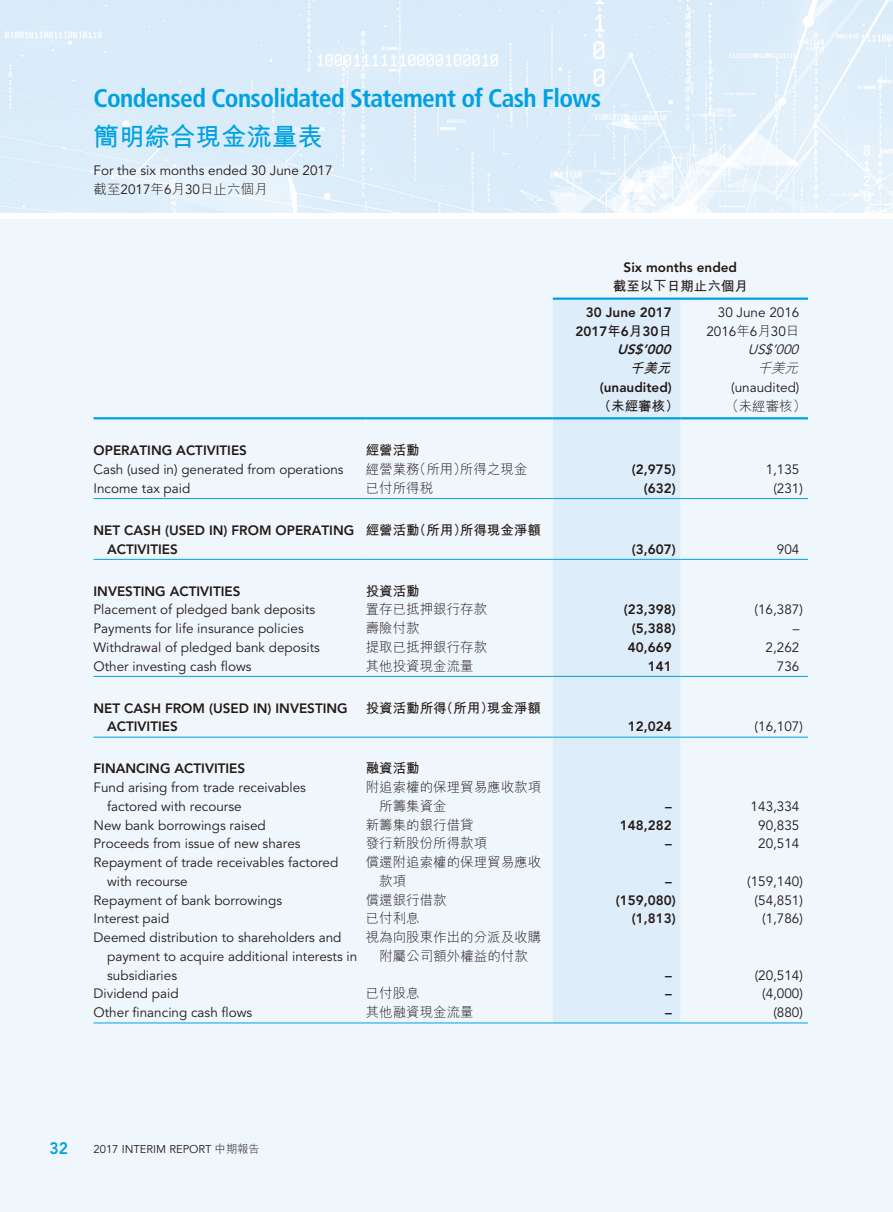
<style>
.page{position:relative;width:893px;height:1212px;background:#fff}
.page>*{position:absolute;margin:0;border:0;box-sizing:border-box;transform-origin:0 0}
.t1{font:700 condensed 25.5px "Frutiger LT Std";letter-spacing:-.025em;color:#00a1e0}
.t2{font:700 25.5px "M Hei HK";color:#00a1e0}
.t3{font:800 16.5px "Avenir LT Std";color:#00a1e0;scale:.95 1}
.t4{font:13.5px/18.8px "Avenir LT Std";color:#231916}
.t5{font:800 13.5px/18.8px "Avenir LT Std";color:#231916}
.t6{font:300 13.5px/18.8px "M Hei HK";color:#231916}
.t7{font:700 13.5px "M Hei HK";color:#231916}
.t8{font:italic 800 13.5px "Avenir LT Std";color:#231916}
.t9{font:italic 13.5px "Avenir LT Std";color:#231916}
.t10{font:italic 700 13.5px "M Hei HK";color:#231916}
.t11{font:italic 300 13.5px "M Hei HK";color:#231916}
.t12{font:11.25px "Avenir LT Std";color:#231916}
.s1{font-family:"Avenir LT Std";font-weight:400}
.s2{font-family:"M Hei HK";font-weight:700}
.s3{font-family:"M Hei HK";font-weight:300}
</style>
<div class="page">
<div style="left:0;top:219px;width:893px;height:993px;background:#eff7fd"></div>
<img style="left:0;top:0;width:893px;height:213px">
<div style="left:553px;top:300px;width:127px;height:722px;background:#ddedfa"></div>
<hr style="left:553px;top:297px;width:255px;height:3px;background:#00a1e0">
<hr style="left:94px;top:417px;width:272px;height:2px;background:#00a1e0">
<hr style="left:366px;top:417px;width:187px;height:2px;background:#00a1e0">
<hr style="left:553px;top:417px;width:127px;height:2px;background:#00a1e0">
<hr style="left:680px;top:417px;width:128px;height:2px;background:#00a1e0">
<hr style="left:94px;top:498px;width:272px;height:1px;background:#00a1e0">
<hr style="left:366px;top:498px;width:187px;height:1px;background:#00a1e0">
<hr style="left:553px;top:498px;width:127px;height:1px;background:#00a1e0">
<hr style="left:680px;top:498px;width:128px;height:1px;background:#00a1e0">
<hr style="left:94px;top:559px;width:272px;height:1px;background:#00a1e0">
<hr style="left:366px;top:559px;width:187px;height:1px;background:#00a1e0">
<hr style="left:553px;top:559px;width:127px;height:1px;background:#00a1e0">
<hr style="left:680px;top:559px;width:128px;height:1px;background:#00a1e0">
<hr style="left:94px;top:676px;width:272px;height:1px;background:#00a1e0">
<hr style="left:366px;top:676px;width:187px;height:1px;background:#00a1e0">
<hr style="left:553px;top:676px;width:127px;height:1px;background:#00a1e0">
<hr style="left:680px;top:676px;width:128px;height:1px;background:#00a1e0">
<hr style="left:94px;top:737px;width:272px;height:1px;background:#00a1e0">
<hr style="left:366px;top:737px;width:187px;height:1px;background:#00a1e0">
<hr style="left:553px;top:737px;width:127px;height:1px;background:#00a1e0">
<hr style="left:680px;top:737px;width:128px;height:1px;background:#00a1e0">
<hr style="left:94px;top:1022px;width:272px;height:1px;background:#00a1e0">
<hr style="left:366px;top:1022px;width:187px;height:1px;background:#00a1e0">
<hr style="left:553px;top:1022px;width:127px;height:1px;background:#00a1e0">
<hr style="left:680px;top:1022px;width:128px;height:1px;background:#00a1e0">
<h1 class="t1" style="left:94px;top:83px;width:509px">Condensed Consolidated Statement of Cash Flows</h1>
<h1 class="t2" style="left:94px;top:118px;width:231px">簡明綜合現金流量表</h1>
<p class="t4" style="left:94px;top:161px;width:241px">For the six months ended 30 June 2017</p>
<p class="t6" style="left:94px;top:180px;width:176px">截至<span class="s1">2017</span>年<span class="s1">6</span>月<span class="s1">30</span>日止六個月</p>
<p class="t5" style="left:624px;top:258px;width:115px">Six months ended</p>
<p class="t7" style="left:613px;top:276px;width:136px">截至以下日期止六個月</p>
<p class="t5" style="left:586px;top:303px;width:87px">30 June 2017</p>
<p class="t4" style="left:718px;top:303px;width:83px">30 June 2016</p>
<p class="t5" style="left:575px;top:322px;width:98px">2017<span class="s2">年</span>6<span class="s2">月</span>30<span class="s2">日</span></p>
<p class="t4" style="left:706px;top:322px;width:95px">2016<span class="s3">年</span>6<span class="s3">月</span>30<span class="s3">日</span></p>
<p class="t8" style="left:617px;top:342px;width:59px">US$’000</p>
<p class="t9" style="left:748px;top:342px;width:56px">US$’000</p>
<p class="t10" style="left:630px;top:358px;width:47px">千美元</p>
<p class="t11" style="left:757px;top:361px;width:46px">千美元</p>
<p class="t5" style="left:600px;top:378px;width:74px">(unaudited)</p>
<p class="t4" style="left:731px;top:378px;width:70px">(unaudited)</p>
<p class="t7" style="left:598px;top:396px;width:83px">（未經審核）</p>
<p class="t6" style="left:725px;top:396px;width:82px">（未經審核）</p>
<p class="t5" style="left:94px;top:441px;width:155px">OPERATING ACTIVITIES</p>
<p class="t7" style="left:366px;top:440px;width:55px">經營活動</p>
<p class="t4" style="left:94px;top:460px;width:252px">Cash (used in) generated from operations</p>
<p class="t6" style="left:366px;top:459px;width:163px">經營業務（所用）所得之現金</p>
<p class="t5" style="left:632px;top:460px;width:45px">(2,975)</p>
<p class="t4" style="left:766px;top:460px;width:35px">1,135</p>
<p class="t4" style="left:94px;top:479px;width:98px">Income tax paid</p>
<p class="t6" style="left:366px;top:478px;width:69px">已付所得稅</p>
<p class="t5" style="left:644px;top:479px;width:33px">(632)</p>
<p class="t4" style="left:773px;top:479px;width:31px">(231)</p>
<p class="t5" style="left:107px;top:521px;width:249px;text-indent:-14px">NET CASH (USED IN) FROM OPERATING<br>ACTIVITIES</p>
<p class="t7" style="left:366px;top:520px;width:177px">經營活動（所用）所得現金淨額</p>
<p class="t5" style="left:632px;top:539px;width:45px">(3,607)</p>
<p class="t4" style="left:777px;top:540px;width:24px">904</p>
<p class="t5" style="left:94px;top:581px;width:149px">INVESTING ACTIVITIES</p>
<p class="t7" style="left:366px;top:581px;width:55px">投資活動</p>
<p class="t4" style="left:94px;top:601px;width:223px">Placement of pledged bank deposits</p>
<p class="t6" style="left:366px;top:600px;width:123px">置存已抵押銀行存款</p>
<p class="t5" style="left:624px;top:600px;width:53px">(23,398)</p>
<p class="t4" style="left:755px;top:601px;width:50px">(16,387)</p>
<p class="t4" style="left:94px;top:619px;width:212px">Payments for life insurance policies</p>
<p class="t6" style="left:366px;top:618px;width:55px">壽險付款</p>
<p class="t5" style="left:632px;top:619px;width:45px">(5,388)</p>
<p class="t4" style="left:793px;top:619px;width:8px">–</p>
<p class="t4" style="left:94px;top:638px;width:228px">Withdrawal of pledged bank deposits</p>
<p class="t6" style="left:366px;top:637px;width:123px">提取已抵押銀行存款</p>
<p class="t5" style="left:628px;top:638px;width:45px">40,669</p>
<p class="t4" style="left:766px;top:638px;width:35px">2,262</p>
<p class="t4" style="left:94px;top:657px;width:159px">Other investing cash flows</p>
<p class="t6" style="left:366px;top:656px;width:109px">其他投資現金流量</p>
<p class="t5" style="left:648px;top:656px;width:25px">141</p>
<p class="t4" style="left:777px;top:657px;width:24px">736</p>
<p class="t5" style="left:107px;top:698px;width:242px;text-indent:-14px">NET CASH FROM (USED IN) INVESTING<br>ACTIVITIES</p>
<p class="t7" style="left:366px;top:698px;width:177px">投資活動所得（所用）現金淨額</p>
<p class="t5" style="left:628px;top:717px;width:45px">12,024</p>
<p class="t4" style="left:755px;top:718px;width:50px">(16,107)</p>
<p class="t5" style="left:94px;top:759px;width:153px">FINANCING ACTIVITIES</p>
<p class="t7" style="left:366px;top:758px;width:55px">融資活動</p>
<p class="t4" style="left:107px;top:778px;width:200px;text-indent:-14px">Fund arising from trade receivables factored with recourse</p>
<p class="t6" style="left:379px;top:777px;width:163px;text-indent:-14px">附追索權的保理貿易應收款項所籌集資金</p>
<p class="t5" style="left:665px;top:797px;width:8px">–</p>
<p class="t4" style="left:751px;top:797px;width:50px">143,334</p>
<p class="t4" style="left:94px;top:816px;width:174px">New bank borrowings raised</p>
<p class="t6" style="left:366px;top:815px;width:110px">新籌集的銀行借貸</p>
<p class="t5" style="left:620px;top:815px;width:53px">148,282</p>
<p class="t4" style="left:758px;top:816px;width:43px">90,835</p>
<p class="t4" style="left:94px;top:835px;width:209px">Proceeds from issue of new shares</p>
<p class="t6" style="left:366px;top:834px;width:123px">發行新股份所得款項</p>
<p class="t5" style="left:665px;top:834px;width:8px">–</p>
<p class="t4" style="left:758px;top:835px;width:43px">20,514</p>
<p class="t4" style="left:107px;top:853px;width:233px;text-indent:-14px">Repayment of trade receivables factored with recourse</p>
<p class="t6" style="left:379px;top:852px;width:163px;text-indent:-14px">償還附追索權的保理貿易應收款項</p>
<p class="t5" style="left:665px;top:872px;width:8px">–</p>
<p class="t4" style="left:747px;top:872px;width:57px">(159,140)</p>
<p class="t4" style="left:94px;top:891px;width:190px">Repayment of bank borrowings</p>
<p class="t6" style="left:366px;top:890px;width:83px">償還銀行借款</p>
<p class="t5" style="left:616px;top:890px;width:61px">(159,080)</p>
<p class="t4" style="left:755px;top:891px;width:50px">(54,851)</p>
<p class="t4" style="left:94px;top:910px;width:77px">Interest paid</p>
<p class="t6" style="left:366px;top:909px;width:56px">已付利息</p>
<p class="t5" style="left:632px;top:909px;width:45px">(1,813)</p>
<p class="t4" style="left:762px;top:910px;width:42px">(1,786)</p>
<p class="t4" style="left:107px;top:928px;width:252px;text-indent:-14px">Deemed distribution to shareholders and payment to acquire additional interests in subsidiaries</p>
<p class="t6" style="left:366px;top:927px;width:177px;text-align:center">視為向股東作出的分派及收購附屬公司額外權益的付款</p>
<p class="t5" style="left:665px;top:965px;width:8px">–</p>
<p class="t4" style="left:755px;top:966px;width:50px">(20,514)</p>
<p class="t4" style="left:94px;top:985px;width:86px">Dividend paid</p>
<p class="t6" style="left:366px;top:984px;width:55px">已付股息</p>
<p class="t5" style="left:665px;top:984px;width:8px">–</p>
<p class="t4" style="left:762px;top:985px;width:42px">(4,000)</p>
<p class="t4" style="left:94px;top:1003px;width:160px">Other financing cash flows</p>
<p class="t6" style="left:366px;top:1002px;width:109px">其他融資現金流量</p>
<p class="t5" style="left:665px;top:1003px;width:8px">–</p>
<p class="t4" style="left:773px;top:1003px;width:31px">(880)</p>
<p class="t3" style="left:49px;top:1139px;width:21px">32</p>
<p class="t12" style="left:94px;top:1142px;width:168px">2017 INTERIM REPORT <span class="s3">中期報告</span></p>
</div>
